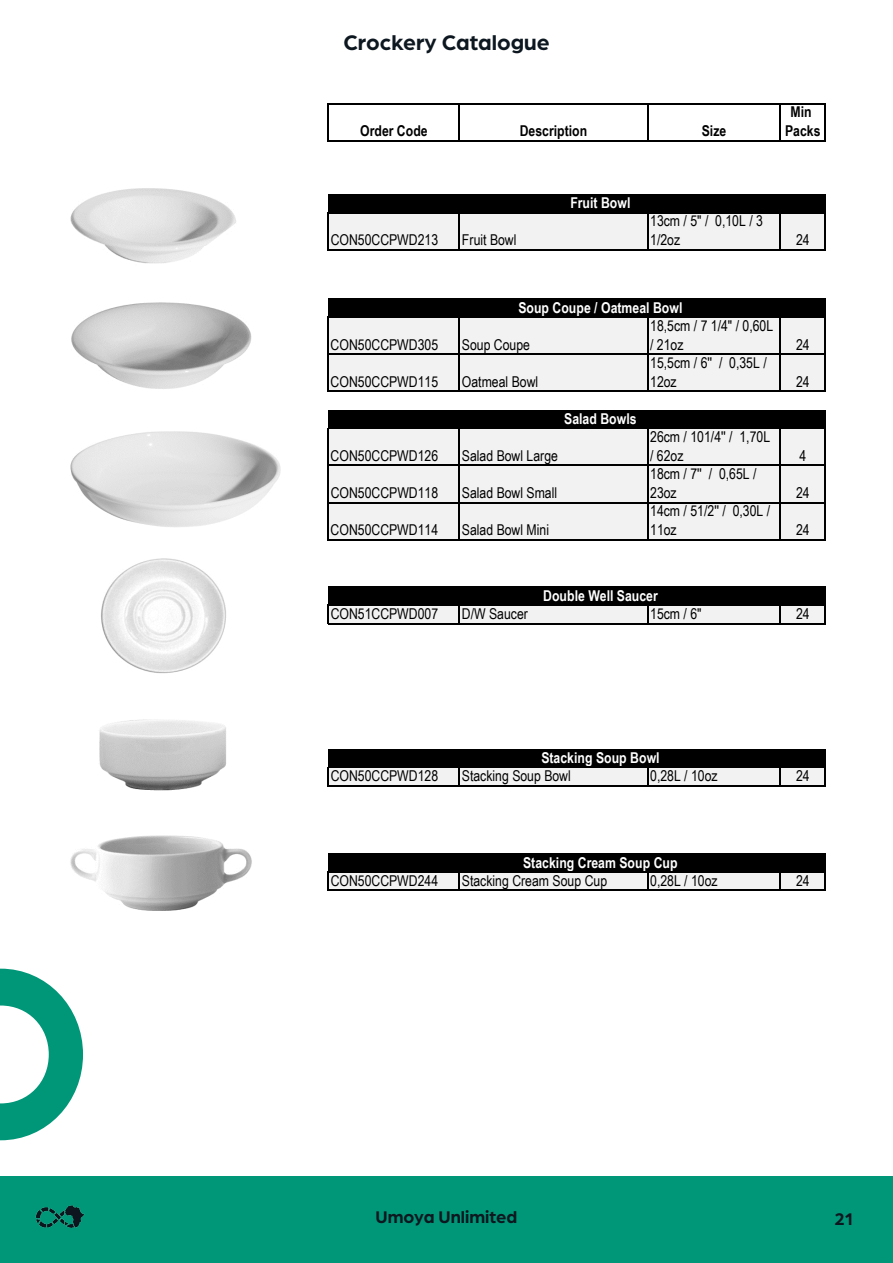
<style>
.page{position:relative;width:893px;height:1263px;background:#fff}
.page>*{position:absolute;margin:0;border:0;box-sizing:border-box;transform-origin:0 0}
.t1{font:700 22.5px "Arboria";color:#0d1720}
.t2{font:700 18px "Arboria";color:#0d1720}
.t3{font:15px/19px "Arial Narrow";color:#000}
.t4{font:700 15px "Arial Narrow";color:#fff}
.t5{font:700 15px/18.9px "Arial Narrow";color:#000;text-align:center}
</style>
<div class="page">
<div style="left:0;top:1177px;width:892px;height:86px;background:#009778"></div>
<svg style="left:1px;top:969px;width:82px;height:171px"></svg>
<img style="left:35px;top:1205px;width:49px;height:23px">
<hr style="left:327px;top:103px;width:2px;height:38px;background:#000">
<hr style="left:458px;top:104px;width:2px;height:37px;background:#000">
<hr style="left:647px;top:104px;width:1px;height:37px;background:#000">
<hr style="left:779px;top:104px;width:1px;height:37px;background:#000">
<hr style="left:824px;top:104px;width:1px;height:37px;background:#000">
<hr style="left:329px;top:103px;width:496px;height:1px;background:#000">
<hr style="left:329px;top:140px;width:496px;height:1px;background:#000">
<div style="left:328px;top:194px;width:497px;height:19px;background:#000"></div>
<div style="left:328px;top:213px;width:497px;height:37px;background:#f2f2f2"></div>
<div style="left:328px;top:299px;width:497px;height:18px;background:#000"></div>
<div style="left:328px;top:317px;width:497px;height:75px;background:#f2f2f2"></div>
<div style="left:328px;top:410px;width:497px;height:19px;background:#000"></div>
<div style="left:328px;top:428px;width:497px;height:112px;background:#f2f2f2"></div>
<div style="left:328px;top:586px;width:497px;height:19px;background:#000"></div>
<div style="left:328px;top:605px;width:497px;height:19px;background:#f2f2f2"></div>
<div style="left:328px;top:749px;width:497px;height:19px;background:#000"></div>
<div style="left:328px;top:767px;width:497px;height:19px;background:#f2f2f2"></div>
<div style="left:328px;top:853px;width:497px;height:19px;background:#000"></div>
<div style="left:328px;top:872px;width:497px;height:19px;background:#f2f2f2"></div>
<hr style="left:327px;top:212px;width:2px;height:38px;background:#000">
<hr style="left:458px;top:213px;width:2px;height:37px;background:#000">
<hr style="left:647px;top:213px;width:1px;height:37px;background:#000">
<hr style="left:779px;top:213px;width:1px;height:37px;background:#000">
<hr style="left:824px;top:213px;width:1px;height:37px;background:#000">
<hr style="left:327px;top:316px;width:2px;height:76px;background:#000">
<hr style="left:458px;top:318px;width:2px;height:74px;background:#000">
<hr style="left:647px;top:318px;width:1px;height:74px;background:#000">
<hr style="left:779px;top:318px;width:1px;height:74px;background:#000">
<hr style="left:824px;top:318px;width:1px;height:74px;background:#000">
<hr style="left:327px;top:428px;width:2px;height:112px;background:#000">
<hr style="left:458px;top:429px;width:2px;height:111px;background:#000">
<hr style="left:647px;top:429px;width:1px;height:111px;background:#000">
<hr style="left:779px;top:429px;width:1px;height:111px;background:#000">
<hr style="left:824px;top:429px;width:1px;height:111px;background:#000">
<hr style="left:327px;top:604px;width:2px;height:20px;background:#000">
<svg style="left:458px;top:606px;width:2px;height:17px"></svg>
<svg style="left:647px;top:606px;width:1px;height:17px"></svg>
<svg style="left:779px;top:606px;width:1px;height:17px"></svg>
<svg style="left:824px;top:606px;width:1px;height:17px"></svg>
<hr style="left:327px;top:767px;width:2px;height:20px;background:#000">
<svg style="left:458px;top:768px;width:2px;height:17px"></svg>
<svg style="left:647px;top:768px;width:1px;height:17px"></svg>
<svg style="left:779px;top:768px;width:1px;height:17px"></svg>
<svg style="left:824px;top:768px;width:1px;height:17px"></svg>
<hr style="left:327px;top:871px;width:2px;height:20px;background:#000">
<svg style="left:458px;top:873px;width:2px;height:17px"></svg>
<svg style="left:647px;top:873px;width:1px;height:17px"></svg>
<svg style="left:779px;top:873px;width:1px;height:17px"></svg>
<svg style="left:824px;top:873px;width:1px;height:17px"></svg>
<hr style="left:329px;top:249px;width:496px;height:1px;background:#000">
<hr style="left:329px;top:316px;width:496px;height:2px;background:#000">
<hr style="left:329px;top:354px;width:496px;height:1px;background:#000">
<hr style="left:329px;top:391px;width:496px;height:1px;background:#000">
<hr style="left:329px;top:428px;width:496px;height:1px;background:#000">
<hr style="left:329px;top:465px;width:496px;height:1px;background:#000">
<hr style="left:329px;top:502px;width:496px;height:1px;background:#000">
<hr style="left:329px;top:539px;width:496px;height:1px;background:#000">
<hr style="left:329px;top:604px;width:496px;height:2px;background:#000">
<hr style="left:329px;top:623px;width:496px;height:1px;background:#000">
<hr style="left:329px;top:767px;width:496px;height:1px;background:#000">
<hr style="left:329px;top:785px;width:496px;height:2px;background:#000">
<hr style="left:329px;top:871px;width:496px;height:2px;background:#000">
<hr style="left:329px;top:890px;width:496px;height:1px;background:#000">
<img style="left:70px;top:188px;width:166px;height:76px">
<img style="left:71px;top:302px;width:181px;height:87px">
<img style="left:70px;top:431px;width:211px;height:96px">
<img style="left:101px;top:558px;width:125px;height:116px">
<img style="left:99px;top:719px;width:127px;height:72px">
<img style="left:70px;top:835px;width:182px;height:76px">
<h1 class="t1" style="left:343px;top:27px;width:208px">Crockery Catalogue</h1>
<p class="t5" style="left:360px;top:121px;width:69px">Order Code</p>
<p class="t5" style="left:519px;top:121px;width:69px">Description</p>
<p class="t5" style="left:701px;top:121px;width:26px">Size</p>
<p class="t5" style="left:785px;top:102px;width:37px">Min<br>Packs</p>
<p class="t3" style="left:330px;top:230px;width:109px">CON50CCPWD213</p>
<p class="t3" style="left:462px;top:230px;width:56px">Fruit Bowl</p>
<p class="t4" style="left:570px;top:192px;width:62px">Fruit Bowl</p>
<p class="t3" style="left:650px;top:211px;width:114px">13cm / 5" / 0,10L / 3<br>1/2oz</p>
<p class="t4" style="left:518px;top:296px;width:166px">Soup Coupe / Oatmeal Bowl</p>
<p class="t3" style="left:330px;top:334px;width:109px">CON50CCPWD305</p>
<p class="t3" style="left:462px;top:334px;width:70px">Soup Coupe</p>
<p class="t3" style="left:330px;top:371px;width:109px">CON50CCPWD115</p>
<p class="t3" style="left:462px;top:371px;width:78px">Oatmeal Bowl</p>
<p class="t4" style="left:564px;top:407px;width:74px">Salad Bowls</p>
<p class="t3" style="left:330px;top:446px;width:109px">CON50CCPWD126</p>
<p class="t3" style="left:462px;top:446px;width:98px">Salad Bowl Large</p>
<p class="t3" style="left:330px;top:483px;width:109px">CON50CCPWD118</p>
<p class="t3" style="left:462px;top:483px;width:97px">Salad Bowl Small</p>
<p class="t3" style="left:330px;top:520px;width:109px">CON50CCPWD114</p>
<p class="t3" style="left:462px;top:520px;width:89px">Salad Bowl Mini</p>
<p class="t3" style="left:650px;top:315px;width:125px">18,5cm / 7 1/4" / 0,60L / 21oz</p>
<p class="t3" style="left:650px;top:352px;width:118px">15,5cm / 6'' / 0,35L /<br>12oz</p>
<p class="t3" style="left:650px;top:427px;width:121px">26cm / 101/4'' / 1,70L / 62oz</p>
<p class="t3" style="left:650px;top:464px;width:108px">18cm / 7'' / 0,65L /<br>23oz</p>
<p class="t3" style="left:650px;top:501px;width:121px">14cm / 51/2'' / 0,30L /<br>11oz</p>
<p class="t4" style="left:543px;top:584px;width:116px">Double Well Saucer</p>
<p class="t3" style="left:796px;top:230px;width:15px">24</p>
<p class="t3" style="left:796px;top:334px;width:15px">24</p>
<p class="t3" style="left:796px;top:371px;width:15px">24</p>
<p class="t3" style="left:799px;top:446px;width:8px">4</p>
<p class="t3" style="left:796px;top:483px;width:15px">24</p>
<p class="t3" style="left:796px;top:520px;width:15px">24</p>
<p class="t3" style="left:330px;top:604px;width:109px">CON51CCPWD007</p>
<p class="t3" style="left:462px;top:604px;width:67px">D/W Saucer</p>
<p class="t3" style="left:650px;top:604px;width:53px">15cm / 6"</p>
<p class="t3" style="left:796px;top:604px;width:15px">24</p>
<p class="t4" style="left:541px;top:746px;width:120px">Stacking Soup Bowl</p>
<p class="t3" style="left:330px;top:766px;width:109px">CON50CCPWD128</p>
<p class="t3" style="left:462px;top:766px;width:110px">Stacking Soup Bowl</p>
<p class="t3" style="left:650px;top:766px;width:69px">0,28L / 10oz</p>
<p class="t3" style="left:796px;top:766px;width:15px">24</p>
<p class="t4" style="left:523px;top:851px;width:156px">Stacking Cream Soup Cup</p>
<p class="t3" style="left:330px;top:871px;width:109px">CON50CCPWD244</p>
<p class="t3" style="left:462px;top:871px;width:147px">Stacking Cream Soup Cup</p>
<p class="t3" style="left:650px;top:871px;width:69px">0,28L / 10oz</p>
<p class="t3" style="left:796px;top:871px;width:15px">24</p>
<p class="t2" style="left:375px;top:1204px;width:143px">Umoya Unlimited</p>
<p class="t2" style="left:834px;top:1207px;width:20px">21</p>
</div>
